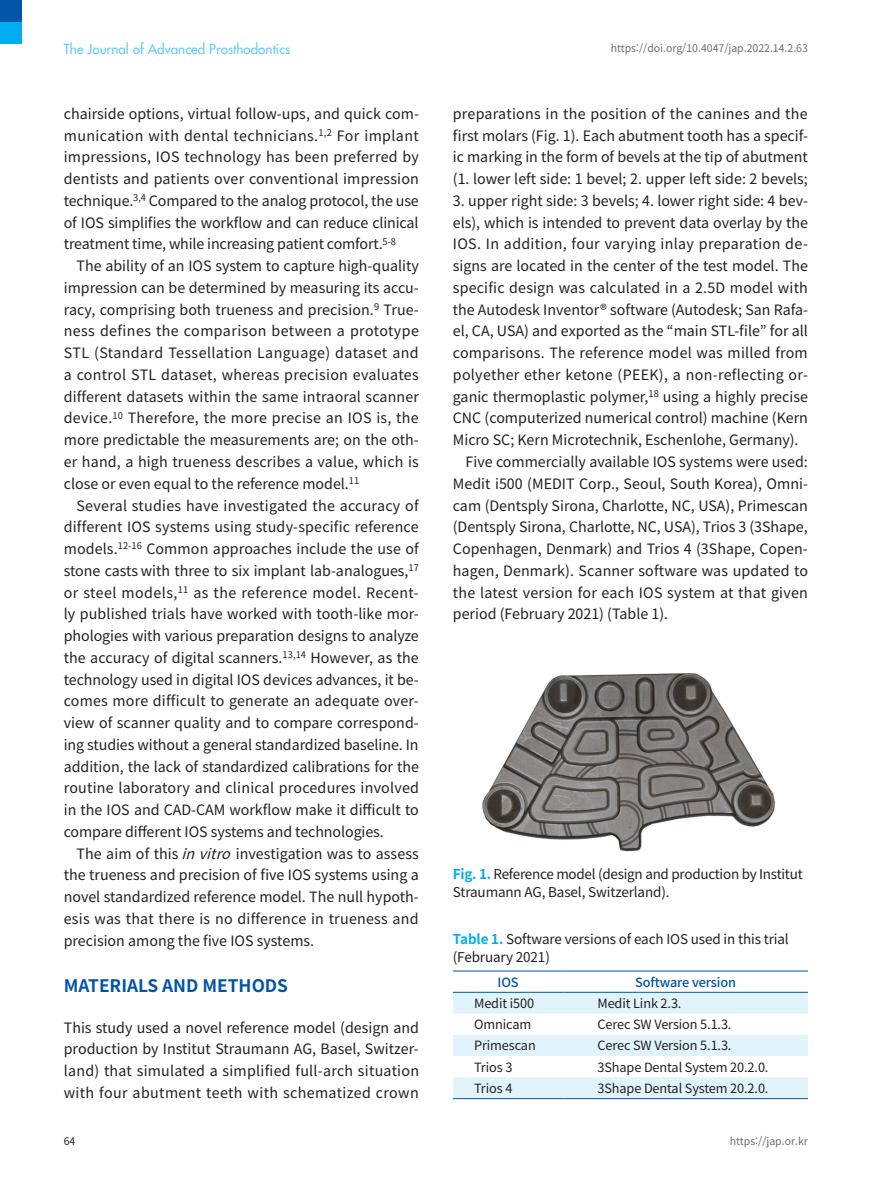
<style>
.page{position:relative;width:893px;height:1191px;background:#fff}
.page>*{position:absolute;margin:0;border:0;box-sizing:border-box;transform-origin:0 0}
.t1{font:700 17.25px "Noto Sans CJ Kkr";color:#0154a6}
.t2{font:14.25px/21.8px "Noto Sans CJ Kkr";color:#231f20;text-align:justify}
.t3{font:14.25px "Noto Sans CJ Kkr";letter-spacing:.02em;color:#231f20}
.t4{font:13.5px/18px "Noto Sans CJ Kkr";letter-spacing:-.01em;color:#231f20}
.t5{font:500 13.5px "Futura Std";color:#62cdf5}
.t6{font:12.75px "Noto Sans CJ Kkr";letter-spacing:-.01em;color:#231f20}
.t7{font:500 12.75px "Noto Sans CJ Kkr";letter-spacing:-.01em;color:#0154a6}
.t8{font:10.5px "Noto Sans CJ Kkr";color:#6c6d70}
.t9{font:10.5px "Noto Sans CJ Kkr";color:#231f20}
.s1{font-style:italic}
.s2{font-weight:700;color:#00aeef}
</style>
<div class="page">
<div style="left:0;top:22px;width:22px;height:22px;background:#00aeef"></div>
<div style="left:0;top:0;width:22px;height:22px;background:#0154a6"></div>
<img style="left:482px;top:673px;width:294px;height:179px">
<svg style="left:453px;top:993px;width:355px;height:105px"></svg>
<hr style="left:453px;top:992px;width:110px;height:1px;background:#0154a6">
<hr style="left:563px;top:992px;width:245px;height:1px;background:#0154a6">
<hr style="left:453px;top:970px;width:110px;height:1px;background:#0154a6">
<hr style="left:563px;top:970px;width:245px;height:1px;background:#0154a6">
<hr style="left:453px;top:1098px;width:110px;height:1px;background:#0154a6">
<hr style="left:563px;top:1098px;width:245px;height:1px;background:#0154a6">
<p class="t5" style="left:64px;top:40px;width:228px">The Journal of Advanced Prosthodontics</p>
<p class="t2" style="left:64px;top:103px;width:357px">chairside options, virtual follow-ups, and quick com&shy;munication with dental technicians.<sup>1,2</sup> For implant impressions, IOS technology has been preferred by dentists and patients over conventional impression technique.<sup>3,4</sup> Compared to the analog protocol, the use of IOS simplifies the workflow and can reduce clinical treatment time, while increasing patient comfort.<sup>5-8</sup></p>
<p class="t2" style="left:64px;top:255px;width:357px;text-indent:13px">The ability of an IOS system to capture high-quality impression can be determined by measuring its accu&shy;racy, comprising both trueness and precision.<sup>9</sup> True&shy;ness defines the comparison between a prototype STL (Standard Tessellation Language) dataset and a control STL dataset, whereas precision evaluates different datasets within the same intraoral scanner device.<sup>10</sup> Therefore, the more precise an IOS is, the more predictable the measurements are; on the oth&shy;er hand, a high trueness describes a value, which is close or even equal to the reference model.<sup>11</sup></p>
<p class="t2" style="left:64px;top:495px;width:357px;text-indent:13px">Several studies have investigated the accuracy of different IOS systems using study-specific reference models.<sup>12-16</sup> Common approaches include the use of stone casts with three to six implant lab-analogues,<sup>17 </sup>or steel models,<sup>11</sup> as the reference model. Recent&shy;ly published trials have worked with tooth-like mor&shy;phologies with various preparation designs to analyze the accuracy of digital scanners.<sup>13,14</sup> However, as the technology used in digital IOS devices advances, it be&shy;comes more difficult to generate an adequate over&shy;view of scanner quality and to compare correspond&shy;ing studies without a general standardized baseline. In addition, the lack of standardized calibrations for the routine laboratory and clinical procedures involved in the IOS and CAD-CAM workflow make it difficult to compare different IOS systems and technologies.</p>
<p class="t2" style="left:64px;top:843px;width:357px;text-indent:13px">The aim of this <span class="s1">invitro</span>investigation was to assess the trueness and precision of five IOS systems using a novel standardized reference model. The null hypoth&shy;esis was that there is no difference in trueness and precision among the five IOS systems.</p>
<p class="t1" style="left:64px;top:975px;width:226px">MATERIALS AND METHODS</p>
<p class="t2" style="left:64px;top:1017px;width:357px">This study used a novel reference model (design and production by Institut Straumann AG, Basel, Switzer&shy;land) that simulated a simplified full-arch situation with four abutment teeth with schematized crown</p>
<p class="t8" style="left:611px;top:42px;width:199px">https://doi.org/10.4047/jap.2022.14.2.63</p>
<p class="t2" style="left:453px;top:103px;width:357px">preparations in the position of the canines and the first molars (Fig. 1). Each abutment tooth has a specif&shy;ic marking in the form of bevels at the tip of abutment (1. lower left side: 1 bevel; 2. upper left side: 2 bevels;</p>
<p class="t2" style="left:453px;top:190px;width:357px">3. upper right side: 3 bevels; 4. lower right side: 4 bev-</p>
<p class="t2" style="left:453px;top:212px;width:357px">els), which is intended to prevent data overlay by the</p>
<p class="t3" style="left:453px;top:236px;width:357px">IOS. In addition, four varying inlay preparation de-</p>
<p class="t2" style="left:453px;top:255px;width:357px">signs are located in the center of the test model. The</p>
<p class="t2" style="left:453px;top:277px;width:357px">specific design was calculated in a 2.5D model with</p>
<p class="t2" style="left:453px;top:299px;width:357px">the Autodesk Inventor® software (Autodesk; San Rafa-</p>
<p class="t2" style="left:453px;top:321px;width:357px">el, CA, USA) and exported as the “main STL-file” for all</p>
<p class="t2" style="left:453px;top:342px;width:356px">comparisons. The reference model was milled from</p>
<p class="t3" style="left:453px;top:367px;width:357px">polyether ether ketone (PEEK), a non-reflecting or-</p>
<p class="t2" style="left:453px;top:386px;width:357px">ganic thermoplastic polymer,<sup>18</sup> using a highly precise</p>
<p class="t2" style="left:453px;top:408px;width:357px">CNC (computerized numerical control) machine (Kern</p>
<p class="t2" style="left:453px;top:429px;width:347px">Micro SC; Kern Microtechnik, Eschenlohe, Germany).</p>
<p class="t2" style="left:466px;top:451px;width:344px">Five commercially available IOS systems were used:</p>
<p class="t2" style="left:453px;top:473px;width:357px">Medit i500 (MEDIT Corp., Seoul, South Korea), Omni-</p>
<p class="t2" style="left:453px;top:495px;width:357px">cam (Dentsply Sirona, Charlotte, NC, USA), Primescan</p>
<p class="t2" style="left:453px;top:516px;width:356px">(Dentsply Sirona, Charlotte, NC, USA), Trios 3 (3Shape,</p>
<p class="t2" style="left:453px;top:538px;width:356px">Copenhagen, Denmark) and Trios 4 (3Shape, Copen-</p>
<p class="t2" style="left:453px;top:560px;width:357px">hagen, Denmark). Scanner software was updated to</p>
<p class="t3" style="left:453px;top:584px;width:357px">the latest version for each IOS system at that given</p>
<p class="t2" style="left:453px;top:603px;width:217px">period (February 2021) (Table 1).</p>
<p class="t4" style="left:453px;top:865px;width:351px"><span class="s2">Fig. 1.</span> Reference model (design and production by Institut<br>Straumann AG, Basel, Switzerland).</p>
<p class="t4" style="left:453px;top:930px;width:337px"><span class="s2">Table 1.</span> Software versions of each IOS used in this trial (February 2021)</p>
<p class="t7" style="left:498px;top:974px;width:23px">IOS</p>
<p class="t7" style="left:635px;top:974px;width:102px">Software version</p>
<p class="t6" style="left:474px;top:996px;width:62px">Medit i500</p>
<p class="t6" style="left:597px;top:996px;width:86px">Medit Link 2.3.</p>
<p class="t6" style="left:474px;top:1017px;width:59px">Omnicam</p>
<p class="t6" style="left:597px;top:1017px;width:136px">Cerec SW Version 5.1.3.</p>
<p class="t6" style="left:474px;top:1038px;width:63px">Primescan</p>
<p class="t6" style="left:597px;top:1038px;width:136px">Cerec SW Version 5.1.3.</p>
<p class="t6" style="left:474px;top:1059px;width:40px">Trios 3</p>
<p class="t6" style="left:597px;top:1059px;width:173px">3Shape Dental System 20.2.0.</p>
<p class="t6" style="left:474px;top:1080px;width:40px">Trios 4</p>
<p class="t6" style="left:597px;top:1080px;width:173px">3Shape Dental System 20.2.0.</p>
<p class="t9" style="left:64px;top:1135px;width:13px">64</p>
<p class="t8" style="left:730px;top:1135px;width:80px">https://jap.or.kr</p>
</div>
